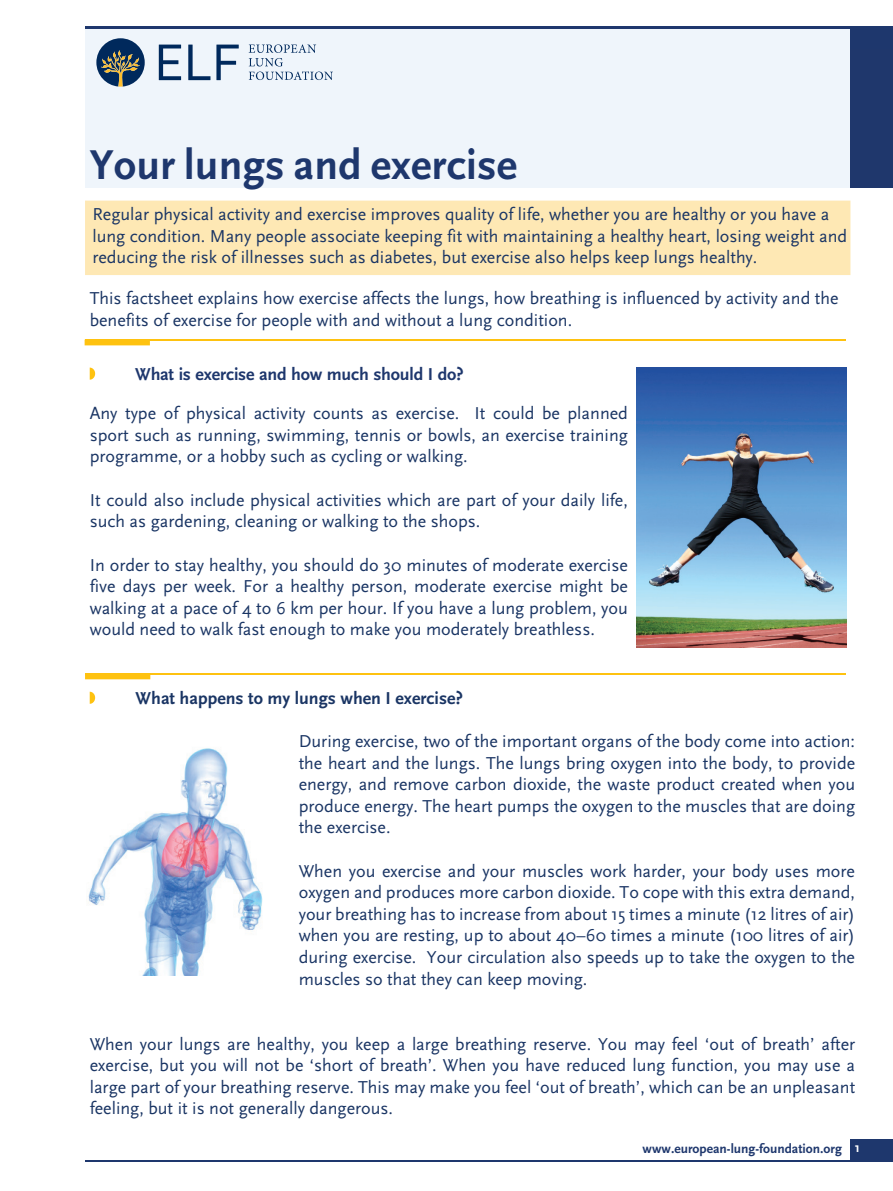
<style>
.page{position:relative;width:893px;height:1191px;background:#fff}
.page>*{position:absolute;margin:0;border:0;box-sizing:border-box;transform-origin:0 0}
.t1{font:700 43.5px "Scala Sans";letter-spacing:.005em;color:#1e376d}
.t2{font:18px/21.6px "Scala Sans";color:#1a3564;text-align:justify}
.t3{font:700 18px "Scala Sans";letter-spacing:-.01em;color:#1e376d}
.t4{font:700 18px "Scala Sans";color:#1a3564}
.t5{font:700 13.5px "Scala Sans";color:#1e376d}
.s1{color:#fff}
</style>
<div class="page">
<div style="left:85px;top:26px;width:808px;height:162px;background:#eff5fb"></div>
<hr style="left:85px;top:26px;width:808px;height:2px;background:#1e376d">
<div style="left:850px;top:26px;width:43px;height:162px;background:#1f376c"></div>
<div style="left:850px;top:1138px;width:43px;height:23px;background:#1e376d"></div>
<hr style="left:85px;top:1160px;width:808px;height:2px;background:#1e376d">
<svg style="left:159px;top:45px;width:22px;height:35px"></svg>
<svg style="left:188px;top:45px;width:22px;height:35px"></svg>
<svg style="left:216px;top:45px;width:23px;height:35px"></svg>
<svg style="left:249px;top:44px;width:84px;height:36px"></svg>
<svg style="left:96px;top:38px;width:49px;height:49px"></svg>
<hr style="left:85px;top:340px;width:760px;height:1px;background:#fec210">
<svg style="left:85px;top:341px;width:65px;height:4px"></svg>
<div style="left:85px;top:201px;width:765px;height:74px;background:#fee8b4"></div>
<svg style="left:90px;top:367px;width:5px;height:13px"></svg>
<svg style="left:90px;top:691px;width:5px;height:13px"></svg>
<hr style="left:86px;top:673px;width:760px;height:1px;background:#fec210">
<svg style="left:85px;top:673px;width:65px;height:6px"></svg>
<img style="left:636px;top:367px;width:210px;height:280px">
<img style="left:88px;top:748px;width:175px;height:227px">
<h1 class="t1" style="left:90px;top:141px;width:429px">Your lungs and exercise</h1>
<p class="t2" style="left:92px;top:204px;width:756px;text-align:left">Regular physical activity and exercise improves quality of life, whether you are healthy or you have a lung condition. Many people associate keeping fit with maintaining a healthy heart, losing weight and reducing the risk of illnesses such as diabetes, but exercise also helps keep lungs healthy.</p>
<p class="t2" style="left:90px;top:288px;width:750px">This factsheet explains how exercise affects the lungs, how breathing is influenced by activity and the benefits of exercise for people with and without a lung condition.</p>
<p class="t3" style="left:135px;top:364px;width:330px">What is exercise and how much should I do?</p>
<p class="t2" style="left:90px;top:403px;width:540px">Any type of physical activity counts as exercise. It could be planned sport such as running, swimming, tennis or bowls, an exercise training programme, or a hobby such as cycling or walking.</p>
<p class="t2" style="left:90px;top:489px;width:540px">It could also include physical activities which are part of your daily life, such as gardening, cleaning or walking to the shops.</p>
<p class="t2" style="left:90px;top:554px;width:540px">In order to stay healthy, you should do 30 minutes of moderate exercise five days per week. For a healthy person, moderate exercise might be walking at a pace of 4 to 6 km per hour. If you have a lung problem, you would need to walk fast enough to make you moderately breathless.</p>
<p class="t4" style="left:136px;top:688px;width:329px">What happens to my lungs when I exercise?</p>
<p class="t2" style="left:299px;top:730px;width:558px">During exercise, two of the important organs of the body come into action: the heart and the lungs. The lungs bring oxygen into the body, to provide energy, and remove carbon dioxide, the waste product created when you produce energy. The heart pumps the oxygen to the muscles that are doing the exercise.</p>
<p class="t2" style="left:299px;top:860px;width:558px">When you exercise and your muscles work harder, your body uses more oxygen and produces more carbon dioxide. To cope with this extra demand, your breathing has to increase from about 15 times a minute (12 litres of air) when you are resting, up to about 40–60 times a minute (100 litres of air) during exercise. Your circulation also speeds up to take the oxygen to the muscles so that they can keep moving.</p>
<p class="t2" style="left:90px;top:1033px;width:767px">When your lungs are healthy, you keep a large breathing reserve. You may feel ‘out of breath’ after exercise, but you will not be ‘short of breath’. When you have reduced lung function, you may use a large part of your breathing reserve. This may make you feel ‘out of breath’, which can be an unpleasant feeling, but it is not generally dangerous.</p>
<p class="t5" style="left:643px;top:1141px;width:219px">www.european-lung-foundation.org <span class="s1">1</span></p>
</div>
